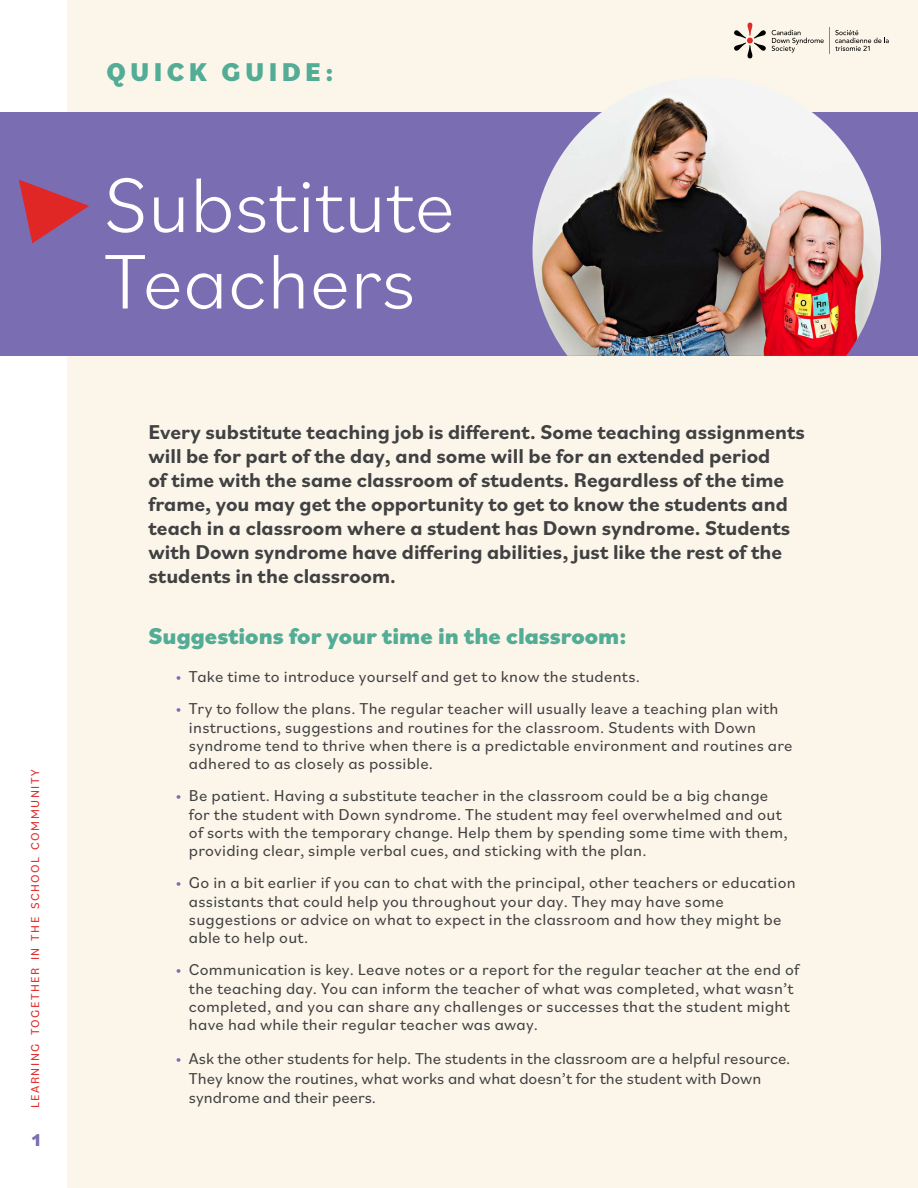
<style>
.page{position:relative;width:918px;height:1188px;background:#fff}
.page>*{position:absolute;margin:0;border:0;box-sizing:border-box;transform-origin:0 0}
.t1{font:300 81px/76.5px "Bilo";color:#fff}
.t2{font:800 27px "Bilo";letter-spacing:.16em;color:#53ac96}
.t3{font:800 24px "Bilo";color:#53ac96}
.t4{font:700 21px/24px "Bilo";color:#414042}
.t5{font:800 18px "Bilo";color:#7a6db2}
.t6{font:16.5px/18.5px "Bilo";letter-spacing:.015em;color:#414042}
.t7{font:12px "Bilo";letter-spacing:.12em;color:#e02726}
.s1{color:#7a6db2}
</style>
<div class="page">
<div style="left:68px;top:0;width:850px;height:1188px;background:#fbf6e9"></div>
<svg style="left:734px;top:23px;width:32px;height:35px"></svg>
<svg style="left:772px;top:27px;width:117px;height:27px"></svg>
<div style="left:0;top:112px;width:918px;height:244px;background:#7a6db2"></div>
<svg style="left:19px;top:180px;width:70px;height:63px"></svg>
<img style="left:533px;top:77px;width:348px;height:279px">
<p class="t7" style="left:27px;top:1108px;width:340px;rotate:-90deg">LEARNING TOGETHER IN THE SCHOOL COMMUNITY</p>
<p class="t5" style="left:32px;top:1127px;width:10px">1</p>
<h2 class="t2" style="left:106px;top:53px;width:228px">QUICK GUIDE:</h2>
<h1 class="t1" style="left:104px;top:164px;width:352px">Substitute<br>Teachers</h1>
<p class="t4" style="left:148px;top:419px;width:658px">Every substitute teaching job is different. Some teaching assignments will be for part of the day, and some will be for an extended period<br>of time with the same classroom of students. Regardless of the time frame, you may get the opportunity to get to know the students and teach in a classroom where a student has Down syndrome. Students with Down syndrome have differing abilities, just like the rest of the students in the classroom.</p>
<h3 class="t3" style="left:148px;top:620px;width:479px">Suggestions for your time in the classroom:</h3>
<p class="t6" style="left:176px;top:667px;width:466px"><span class="s1">•</span> Take time to introduce yourself and get to know the students.</p>
<p class="t6" style="left:189px;top:699px;width:605px;text-indent:-13px"><span class="s1">•</span> Try to follow the plans. The regular teacher will usually leave a teaching plan with instructions, suggestions and routines for the classroom. Students with Down syndrome tend to thrive when there is a predictable environment and routines are adhered to as closely as possible.</p>
<p class="t6" style="left:189px;top:786px;width:600px;text-indent:-13px"><span class="s1">•</span> Be patient. Having a substitute teacher in the classroom could be a big change for the student with Down syndrome. The student may feel overwhelmed and out of sorts with the temporary change. Help them by spending some time with them, providing clear, simple verbal cues, and sticking with the plan.</p>
<p class="t6" style="left:189px;top:873px;width:608px;text-indent:-13px"><span class="s1">•</span> Go in a bit earlier if you can to chat with the principal, other teachers or education assistants that could help you throughout your day. They may have some suggestions or advice on what to expect in the classroom and how they might be able to help out.</p>
<p class="t6" style="left:189px;top:960px;width:612px;text-indent:-13px"><span class="s1">•</span> Communication is key. Leave notes or a report for the regular teacher at the end of the teaching day. You can inform the teacher of what was completed, what wasn’t completed, and you can share any challenges or successes that the student might have had while their regular teacher was away.</p>
<p class="t6" style="left:189px;top:1048px;width:603px;line-height:19.8px;text-indent:-13px"><span class="s1">•</span> Ask the other students for help. The students in the classroom are a helpful resource.<br>They know the routines, what works and what doesn’t for the student with Down syndrome and their peers.</p>
</div>
